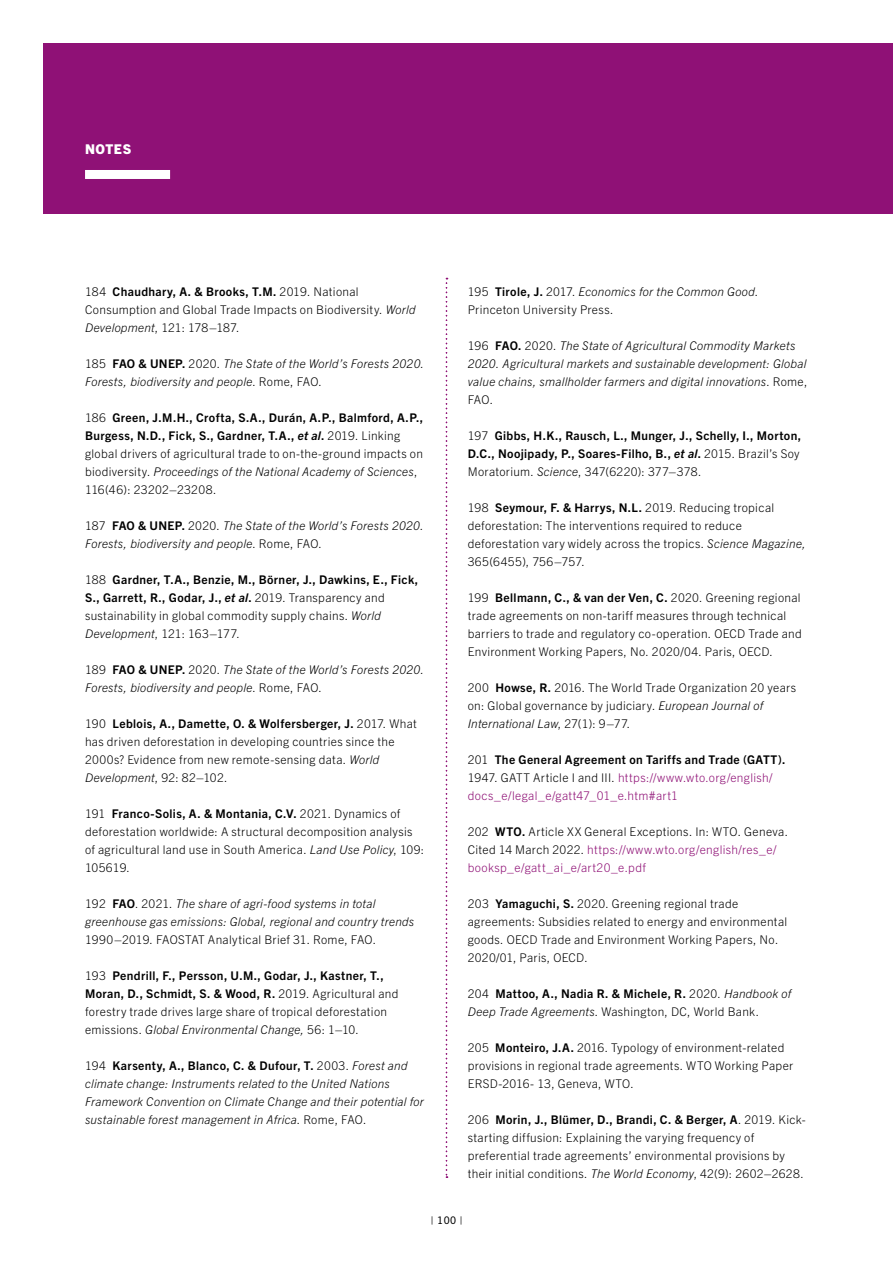
<style>
.page{position:relative;width:893px;height:1263px;background:#fff}
.page>*{position:absolute;margin:0;border:0;box-sizing:border-box;transform-origin:0 0}
.t1{font:800 13.5px "Trade Gothic Next LT Pro";letter-spacing:.04em;color:#fff}
.t2{font:300 12px/18px "Trade Gothic Next LT Pro";letter-spacing:.025em;color:#000}
.t3{font:italic 300 12px/18px "Trade Gothic Next LT Pro";letter-spacing:.02em;color:#000}
.t4{font:300 12px/18px "Trade Gothic Next LT Pro";letter-spacing:.025em;color:#8f1176}
.t5{font:700 12px/18px "Trade Gothic Next LT Pro";letter-spacing:.03em;color:#000;text-align:justify}
.t6{font:10.5px "Trade Gothic Next LT Pro";color:#000}
.s1{font-weight:700}
.s2{font-style:italic}
.s3{font-style:normal}
.s4{font-weight:700;font-style:normal}
.s5{font-weight:700;font-style:italic}
.s6{font-weight:300}
.s7{font-weight:300;font-style:italic}
.s8{color:#000}
.s9{font-weight:700;color:#000}
</style>
<div class="page">
<div style="left:43px;top:44px;width:850px;height:170px;background:#8f1176"></div>
<svg style="left:446px;top:278px;width:1px;height:900px"></svg>
<div style="left:85px;top:170px;width:85px;height:9px;background:#fff"></div>
<p class="t1" style="left:85px;top:140px;width:48px">NOTES</p>
<p class="t2" style="left:85px;top:282px;width:332px">184 <span class="s1">Chaudhary, A. &amp; Brooks, T.M.</span> 2019. National<br>Consumption and Global Trade Impacts on Biodiversity. <span class="s2">World<br>Development</span>, 121: 178–187.</p>
<p class="t3" style="left:85px;top:354px;width:341px"><span class="s3">185</span> <span class="s4">FAO &amp; UNEP.</span> <span class="s3">2020.</span> The State of the World’s Forests 2020.<br>Forests, biodiversity and people<span class="s3">. Rome, FAO.</span></p>
<p class="t2" style="left:85px;top:408px;width:340px">186 <span class="s1">Green, J.M.H., Crofta, S.A., Durán, A.P., Balmford, A.P., Burgess, N.D., Fick, S., Gardner, T.A.,</span> <span class="s5">et al</span><span class="s1">.</span> 2019. Linking global drivers of agricultural trade to on-the-ground impacts on biodiversity. <span class="s2">Proceedings of the National Academy of Sciences</span>, 116(46): 23202–23208.</p>
<p class="t3" style="left:85px;top:516px;width:340px"><span class="s3">187</span> <span class="s4">FAO &amp; UNEP.</span> <span class="s3">2020.</span> The State of the World’s Forests 2020.<br>Forests, biodiversity and people<span class="s3">. Rome, FAO.</span></p>
<p class="t2" style="left:85px;top:570px;width:335px">188 <span class="s1">Gardner, T.A., Benzie, M., Börner, J., Dawkins, E., Fick, S., Garrett, R., Godar, J.,</span> <span class="s5">et al</span><span class="s1">.</span> 2019. Transparency and sustainability in global commodity supply chains. <span class="s2">World Development</span>, 121: 163–177.</p>
<p class="t3" style="left:85px;top:660px;width:341px"><span class="s3">189</span> <span class="s4">FAO &amp; UNEP.</span> <span class="s3">2020.</span> The State of the World’s Forests 2020.<br>Forests, biodiversity and people<span class="s3">. Rome, FAO.</span></p>
<p class="t2" style="left:85px;top:714px;width:333px">190 <span class="s1">Leblois, A., Damette, O. &amp; Wolfersberger, J.</span> 2017. What has driven deforestation in developing countries since the 2000s? Evidence from new remote-sensing data. <span class="s2">World Development</span>, 92: 82–102.</p>
<p class="t2" style="left:85px;top:804px;width:341px">191 <span class="s1">Franco-Solis, A. &amp; Montania, C.V.</span> 2021. Dynamics of deforestation worldwide: A structural decomposition analysis of agricultural land use in South America. <span class="s2">Land Use Policy</span>, 109:<br>105619.</p>
<p class="t3" style="left:85px;top:894px;width:331px"><span class="s3">192</span> <span class="s4">FAO</span><span class="s3">. 2021.</span> The share of agri-food systems in total greenhouse gas emissions: Global, regional and country trends</p>
<p class="t2" style="left:85px;top:930px;width:293px">1990–2019. FAOSTAT Analytical Brief 31. Rome, FAO.</p>
<p class="t2" style="left:85px;top:966px;width:315px">193 <span class="s1">Pendrill, F., Persson, U.M., Godar, J., Kastner, T., Moran, D., Schmidt, S. &amp; Wood, R.</span> 2019. Agricultural and forestry trade drives large share of tropical deforestation emissions. <span class="s2">Global Environmental Change,</span> 56: 1–10.</p>
<p class="t3" style="left:85px;top:1056px;width:341px"><span class="s3">194</span> <span class="s4">Karsenty, A., Blanco, C. &amp; Dufour, T.</span> <span class="s3">2003.</span> Forest and climate change: Instruments related to the United Nations Framework Convention on Climate Change and their potential for sustainable forest management in Africa<span class="s3">. Rome, FAO.</span></p>
<p class="t2" style="left:468px;top:282px;width:292px">195 <span class="s1">Tirole, J.</span> 2017. <span class="s2">Economics for the Common Good</span>.<br>Princeton University Press.</p>
<p class="t3" style="left:468px;top:336px;width:341px"><span class="s3">196</span> <span class="s4">FAO.</span> <span class="s3">2020.</span> The State of Agricultural Commodity Markets 2020. Agricultural markets and sustainable development: Global value chains, smallholder farmers and digital innovations<span class="s3">. Rome, FAO.</span></p>
<p class="t5" style="left:468px;top:426px;width:335px"><span class="s6">197</span> Gibbs, H.K., Rausch, L., Munger, J., Schelly, I., Morton, D.C., Noojipady, P., Soares-Filho, B., <span class="s2">et al</span>. <span class="s6">2015. Brazil’s Soy Moratorium.</span> <span class="s7">Science</span><span class="s6">, 347(6220): 377–378.</span></p>
<p class="t2" style="left:468px;top:498px;width:339px">198 <span class="s1">Seymour, F. &amp; Harrys, N.L.</span> 2019. Reducing tropical deforestation: The interventions required to reduce deforestation vary widely across the tropics. <span class="s2">Science Magazine, </span>365(6455), 756–757.</p>
<p class="t2" style="left:468px;top:588px;width:336px">199 <span class="s1">Bellmann, C., &amp; van der Ven, C.</span> 2020. Greening regional trade agreements on non-tariff measures through technical barriers to trade and regulatory co-operation. OECD Trade and Environment Working Papers, No. 2020/04. Paris, OECD.</p>
<p class="t2" style="left:468px;top:678px;width:330px">200 <span class="s1">Howse, R.</span> 2016. The World Trade Organization 20 years on: Global governance by judiciary. <span class="s2">European Journal of<br>International Law</span>, 27(1): 9–77.</p>
<p class="t4" style="left:468px;top:750px;width:319px"><span class="s8">201</span> <span class="s9">The General Agreement on Tariffs and Trade (GATT).<br></span><span class="s8">1947. GATT Article I and III.</span> https://www.wto.org/english/ docs_e/legal_e/gatt47_01_e.htm#art1</p>
<p class="t4" style="left:468px;top:822px;width:322px"><span class="s8">202</span> <span class="s9">WTO.</span> <span class="s8">Article XX General Exceptions. In: WTO. Geneva.<br>Cited 14 March 2022.</span> https://www.wto.org/english/res_e/ booksp_e/gatt_ai_e/art20_e.pdf</p>
<p class="t2" style="left:468px;top:894px;width:321px">203 <span class="s1">Yamaguchi, S.</span> 2020. Greening regional trade agreements: Subsidies related to energy and environmental goods. OECD Trade and Environment Working Papers, No.<br>2020/01, Paris, OECD.</p>
<p class="t2" style="left:468px;top:984px;width:325px">204 <span class="s1">Mattoo, A., Nadia R. &amp; Michele, R.</span> 2020. <span class="s2">Handbook of<br>Deep Trade Agreements</span>. Washington, DC, World Bank.</p>
<p class="t2" style="left:468px;top:1038px;width:327px">205 <span class="s1">Monteiro, J.A.</span> 2016. Typology of environment-related provisions in regional trade agreements. WTO Working Paper<br>ERSD-2016- 13, Geneva, WTO.</p>
<p class="t2" style="left:468px;top:1110px;width:340px">206 <span class="s1">Morin, J., Blümer, D., Brandi, C. &amp; Berger, A</span>. 2019. Kick&shy;starting diffusion: Explaining the varying frequency of preferential trade agreements’ environmental provisions by their initial conditions. <span class="s2">The World Economy</span>, 42(9): 2602–2628.</p>
<p class="t6" style="left:431px;top:1213px;width:33px">| 100 |</p>
</div>
